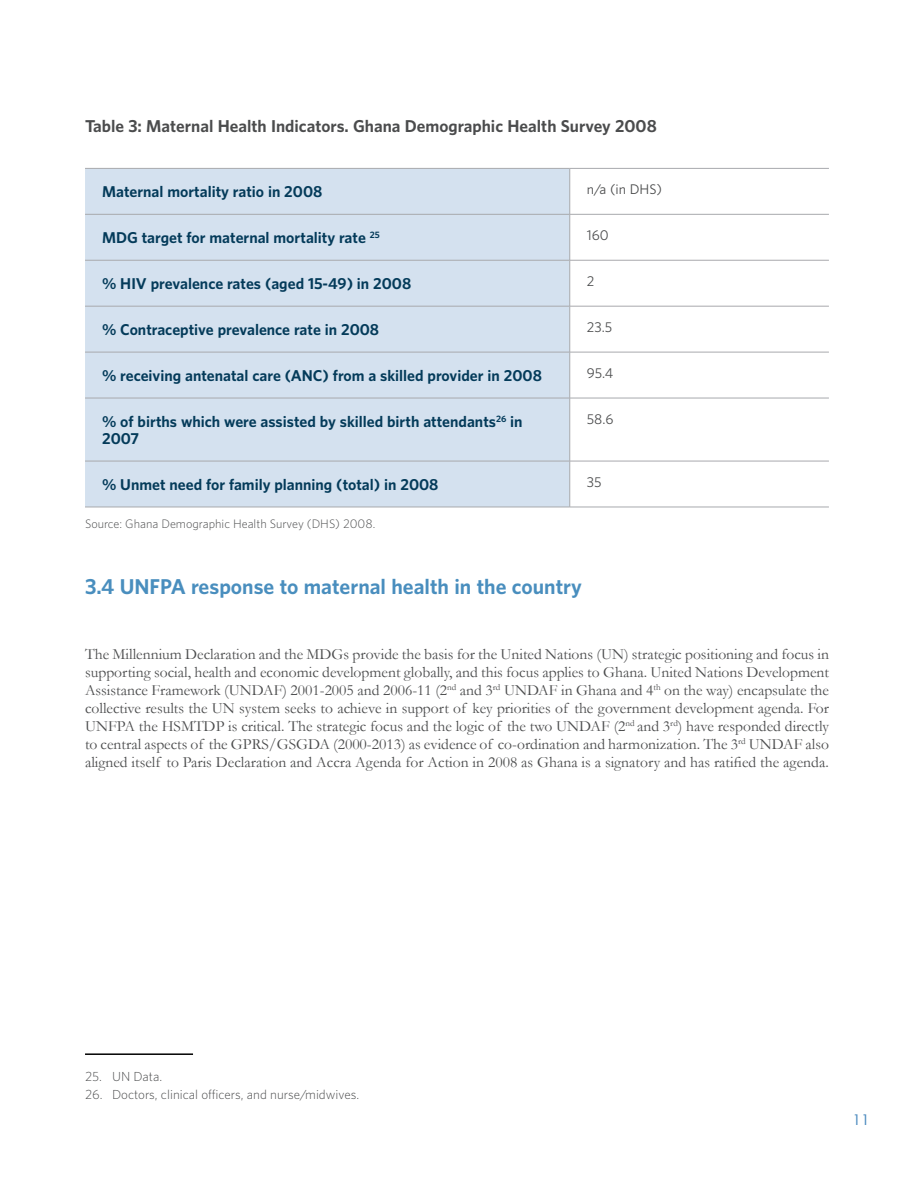
<style>
.page{position:relative;width:918px;height:1188px;background:#fff}
.page>*{position:absolute;margin:0;border:0;box-sizing:border-box;transform-origin:0 0}
.headline03{font:700 19.5px "UNFPA";color:#498ebe}
.body_text{font:15.6px/18px "Garamond";color:#4b4c4d;text-align:justify}
.table_caption{font:700 15.6px "UNFPA";color:#4b4c4d}
.t1{font:15px "A Metro";color:#4a89be}
.table_content_headli{font:700 14.25px/17.1px "UNFPA";color:#043b5a}
.table_content_text02{font:12.75px "UNFPA Text";color:#4b4c4d}
.bookmarks{font:300 12px "UNFPA";color:#4b4c4d}
.source_text{font:300 11.25px "UNFPA";color:#4b4c4d}
</style>
<div class="page">
<div style="left:85px;top:169px;width:485px;height:338px;background:#d4e1ef"></div>
<hr style="left:85px;top:168px;width:485px;height:1px;background:#a8a9ad">
<hr style="left:570px;top:168px;width:259px;height:1px;background:#a8a9ad">
<hr style="left:570px;top:169px;width:1px;height:45px;background:#a8a9ad">
<hr style="left:85px;top:214px;width:485px;height:1px;background:#a8a9ad">
<hr style="left:570px;top:214px;width:259px;height:1px;background:#a8a9ad">
<hr style="left:570px;top:215px;width:1px;height:45px;background:#a8a9ad">
<hr style="left:85px;top:260px;width:485px;height:1px;background:#a8a9ad">
<hr style="left:570px;top:260px;width:259px;height:1px;background:#a8a9ad">
<hr style="left:570px;top:260px;width:1px;height:46px;background:#a8a9ad">
<hr style="left:85px;top:306px;width:485px;height:1px;background:#a8a9ad">
<hr style="left:570px;top:306px;width:259px;height:1px;background:#a8a9ad">
<hr style="left:570px;top:306px;width:1px;height:46px;background:#a8a9ad">
<hr style="left:85px;top:352px;width:485px;height:1px;background:#a8a9ad">
<hr style="left:570px;top:352px;width:259px;height:1px;background:#a8a9ad">
<hr style="left:570px;top:352px;width:1px;height:46px;background:#a8a9ad">
<hr style="left:85px;top:398px;width:485px;height:1px;background:#a8a9ad">
<hr style="left:570px;top:398px;width:259px;height:1px;background:#a8a9ad">
<hr style="left:570px;top:398px;width:1px;height:63px;background:#a8a9ad">
<hr style="left:85px;top:461px;width:485px;height:1px;background:#a8a9ad">
<hr style="left:570px;top:461px;width:259px;height:1px;background:#a8a9ad">
<hr style="left:570px;top:461px;width:1px;height:46px;background:#a8a9ad">
<hr style="left:85px;top:507px;width:485px;height:1px;background:#a8a9ad">
<hr style="left:570px;top:507px;width:259px;height:1px;background:#a8a9ad">
<hr style="left:85px;top:1053px;width:108px;height:2px;background:#000">
<p class="table_caption" style="left:85px;top:116px;width:573px">Table 3: Maternal Health Indicators. Ghana Demographic Health Survey 2008</p>
<p class="table_content_headli" style="left:102px;top:183px;width:222px">Maternal mortality ratio in 2008</p>
<p class="table_content_text02" style="left:587px;top:181px;width:77px">n/a (in DHS)</p>
<p class="table_content_headli" style="left:102px;top:229px;width:279px">MDG target for maternal mortality rate <sup>25</sup></p>
<p class="table_content_text02" style="left:587px;top:227px;width:23px">160</p>
<p class="table_content_headli" style="left:102px;top:275px;width:311px">% HIV prevalence rates (aged 15-49) in 2008</p>
<p class="table_content_text02" style="left:587px;top:273px;width:9px">2</p>
<p class="table_content_headli" style="left:102px;top:321px;width:279px">% Contraceptive prevalence rate in 2008</p>
<p class="table_content_text02" style="left:587px;top:319px;width:27px">23.5</p>
<p class="table_content_headli" style="left:102px;top:366px;width:441px">% receiving antenatal care (ANC) from a skilled provider in 2008</p>
<p class="table_content_text02" style="left:587px;top:364px;width:28px">95.4</p>
<p class="table_content_headli" style="left:102px;top:412px;width:422px">% of births which were assisted by skilled birth attendants<sup>26</sup> in<br>2007</p>
<p class="table_content_text02" style="left:587px;top:410px;width:28px">58.6</p>
<p class="table_content_headli" style="left:102px;top:475px;width:338px">% Unmet need for family planning (total) in 2008</p>
<p class="table_content_text02" style="left:587px;top:473px;width:16px">35</p>
<p class="source_text" style="left:85px;top:516px;width:292px">Source: Ghana Demographic Health Survey (DHS) 2008.</p>
<p class="headline03" style="left:85px;top:573px;width:498px">3.4 UNFPA response to maternal health in the country</p>
<p class="body_text" style="left:85px;top:644px;width:746px">The Millennium Declaration and the MDGs provide the basis for the United Nations (UN) strategic positioning and focus in supporting social, health and economic development globally, and this focus applies to Ghana. United Nations Development Assistance Framework (UNDAF) 2001-2005 and 2006-11 (2<sup>nd</sup> and 3<sup>rd</sup> UNDAF in Ghana and 4<sup>th</sup> on the way) encapsulate the collective results the UN system seeks to achieve in support of key priorities of the government development agenda. For UNFPA the HSMTDP is critical. The strategic focus and the logic of the two UNDAF (2<sup>nd</sup> and 3<sup>rd</sup>) have responded directly to central aspects of the GPRS/GSGDA (2000-2013) as evidence of co-ordination and harmonization. The 3<sup>rd</sup> UNDAF also aligned itself to Paris Declaration and Accra Agenda for Action in 2008 as Ghana is a signatory and has ratified the agenda.</p>
<p class="bookmarks" style="left:85px;top:1069px;width:79px">25. UN Data.</p>
<p class="bookmarks" style="left:85px;top:1087px;width:276px">26. Doctors, clinical officers, and nurse/midwives.</p>
<p class="t1" style="left:853px;top:1111px;width:19px">11</p>
</div>
